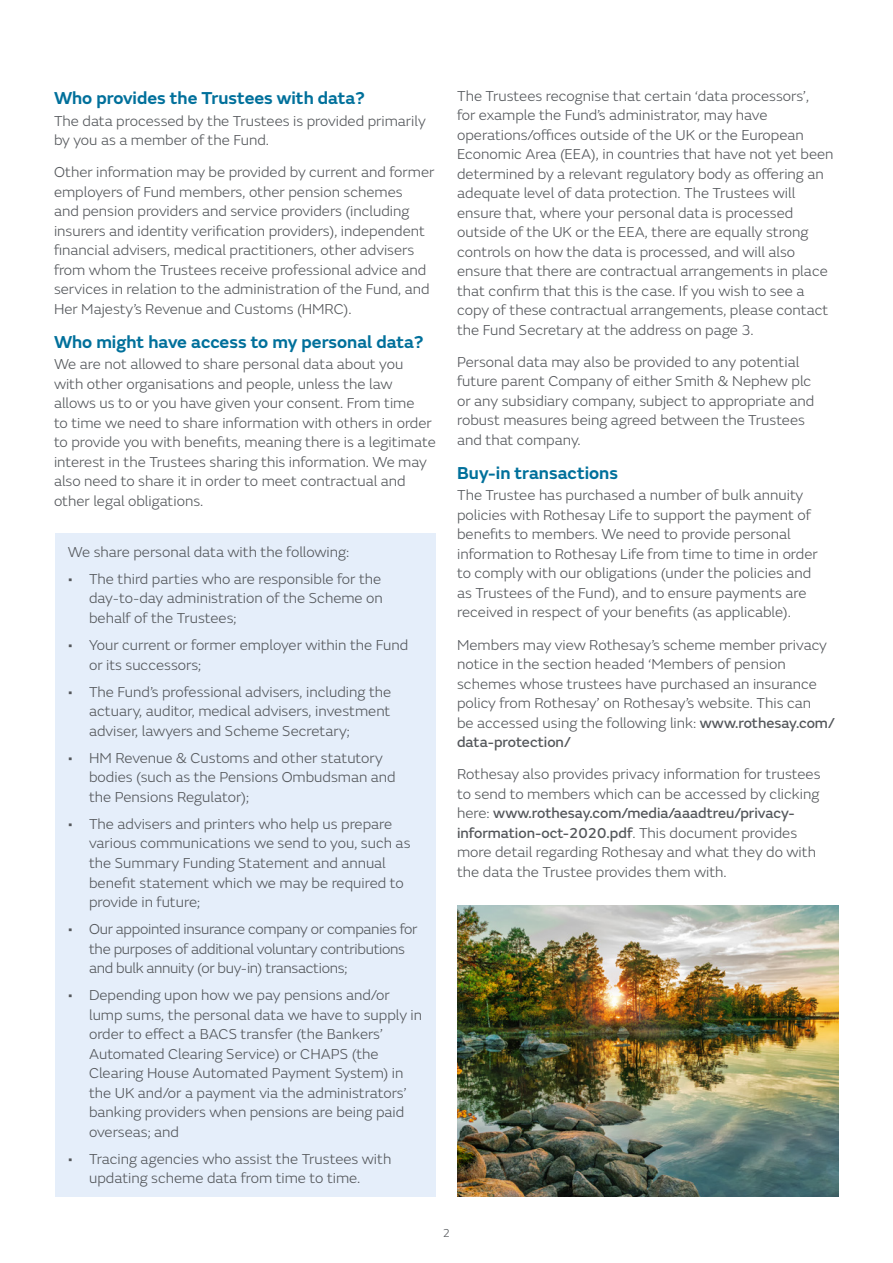
<style>
.page{position:relative;width:893px;height:1263px;background:#fff}
.page>*{position:absolute;margin:0;border:0;box-sizing:border-box;transform-origin:0 0}
.t1{font:600 18px "SN Emeric";color:#00709b}
.t2{font:300 15px/19.5px "SN Emeric";color:#53565a}
.t3{font:300 15px/19.5px "SN Emeric";letter-spacing:-.02em;color:#53565a}
.t4{font:15px/19.5px "SN Emeric Core";color:#53565a}
.t5{font:300 12px "SN Emeric";color:#53565a}
.s1{font-family:"SN Emeric Core";font-weight:400}
.s2{font-family:"SN Emeric";font-weight:300}
</style>
<div class="page">
<div style="left:55px;top:533px;width:381px;height:663px;background:#e5eefa"></div>
<img style="left:457px;top:906px;width:382px;height:290px">
<p class="t1" style="left:54px;top:87px;width:313px">Who provides the Trustees with data?</p>
<p class="t2" style="left:54px;top:111px;width:373px">The data processed by the Trustees is provided primarily by you as a member of the Fund.</p>
<p class="t2" style="left:54px;top:163px;width:382px">Other information may be provided by current and former employers of Fund members, other pension schemes<br>and pension providers and service providers (including insurers and identity verification providers), independent financial advisers, medical practitioners, other advisers from whom the Trustees receive professional advice and services in relation to the administration of the Fund, and Her Majesty’s Revenue and Customs (HMRC).</p>
<p class="t1" style="left:54px;top:330px;width:371px">Who might have access to my personal data?</p>
<p class="t2" style="left:54px;top:354px;width:383px">We are not allowed to share personal data about you with other organisations and people, unless the law allows us to or you have given your consent. From time<br>to time we need to share information with others in order to provide you with benefits, meaning there is a legitimate interest in the Trustees sharing this information. We may also need to share it in order to meet contractual and other legal obligations.</p>
<p class="t2" style="left:68px;top:542px;width:283px">We share personal data with the following:</p>
<p class="t2" style="left:89px;top:569px;width:295px;text-align:justify;text-indent:-21px">• The third parties who are responsible for the day-to-day administration of the Scheme on behalf of the Trustees;</p>
<p class="t2" style="left:89px;top:635px;width:321px;text-indent:-21px">• Your current or former employer within the Fund or its successors;</p>
<p class="t2" style="left:89px;top:682px;width:304px;text-align:justify;text-indent:-21px">• The Fund’s professional advisers, including the actuary, auditor, medical advisers, investment adviser, lawyers and Scheme Secretary;</p>
<p class="t2" style="left:89px;top:748px;width:308px;text-indent:-21px">• HM Revenue &amp; Customs and other statutory bodies (such as the Pensions Ombudsman and the Pensions Regulator);</p>
<p class="t2" style="left:89px;top:814px;width:323px;text-indent:-21px">• The advisers and printers who help us prepare various communications we send to you, such as the Summary Funding Statement and annual benefit statement which we may be required to provide in future;</p>
<p class="t3" style="left:89px;top:919px;width:330px;text-indent:-21px">• Our appointed insurance company or companies for the purposes of additional voluntary contributions and bulk annuity (or buy-in) transactions;</p>
<p class="t2" style="left:89px;top:985px;width:335px;text-indent:-21px">• Depending upon how we pay pensions and/or lump sums, the personal data we have to supply in order to effect a BACS transfer (the Bankers’ Automated Clearing Service) or CHAPS (the Clearing House Automated Payment System) in the UK and/or a payment via the administrators’ banking providers when pensions are being paid overseas; and</p>
<p class="t2" style="left:89px;top:1149px;width:304px;text-indent:-21px">• Tracing agencies who assist the Trustees with updating scheme data from time to time.</p>
<p class="t2" style="left:457px;top:86px;width:378px">The Trustees recognise that certain ‘data processors’,<br>for example the Fund’s administrator, may have operations/offices outside of the UK or the European Economic Area (EEA), in countries that have not yet been determined by a relevant regulatory body as offering an adequate level of data protection. The Trustees will ensure that, where your personal data is processed outside of the UK or the EEA, there are equally strong controls on how the data is processed, and will also ensure that there are contractual arrangements in place that confirm that this is the case. If you wish to see a copy of these contractual arrangements, please contact the Fund Secretary at the address on page 3.</p>
<p class="t2" style="left:457px;top:352px;width:359px">Personal data may also be provided to any potential future parent Company of either Smith &amp; Nephew plc or any subsidiary company, subject to appropriate and robust measures being agreed between the Trustees and that company.</p>
<p class="t1" style="left:457px;top:461px;width:162px">Buy-in transactions</p>
<p class="t2" style="left:457px;top:485px;width:362px">The Trustee has purchased a number of bulk annuity policies with Rothesay Life to support the payment of benefits to members. We need to provide personal information to Rothesay Life from time to time in order to comply with our obligations (under the policies and as Trustees of the Fund), and to ensure payments are received in respect of your benefits (as applicable).</p>
<p class="t2" style="left:457px;top:635px;width:379px">Members may view Rothesay’s scheme member privacy notice in the section headed ‘Members of pension schemes whose trustees have purchased an insurance policy from Rothesay’ on Rothesay’s website. This can<br>be accessed using the following link: <span class="s1">www.rothesay.com/</span></p>
<p class="t4" style="left:457px;top:732px;width:115px">data-protection/</p>
<p class="t2" style="left:457px;top:764px;width:365px">Rothesay also provides privacy information for trustees to send to members which can be accessed by clicking</p>
<p class="t4" style="left:457px;top:803px;width:342px"><span class="s2">here:</span> www.rothesay.com/media/aaadtreu/privacy&shy;information-oct-2020.pdf<span class="s2">. This document provides</span></p>
<p class="t2" style="left:457px;top:842px;width:360px">more detail regarding Rothesay and what they do with the data the Trustee provides them with.</p>
<p class="t5" style="left:443px;top:1226px;width:9px">2</p>
</div>
